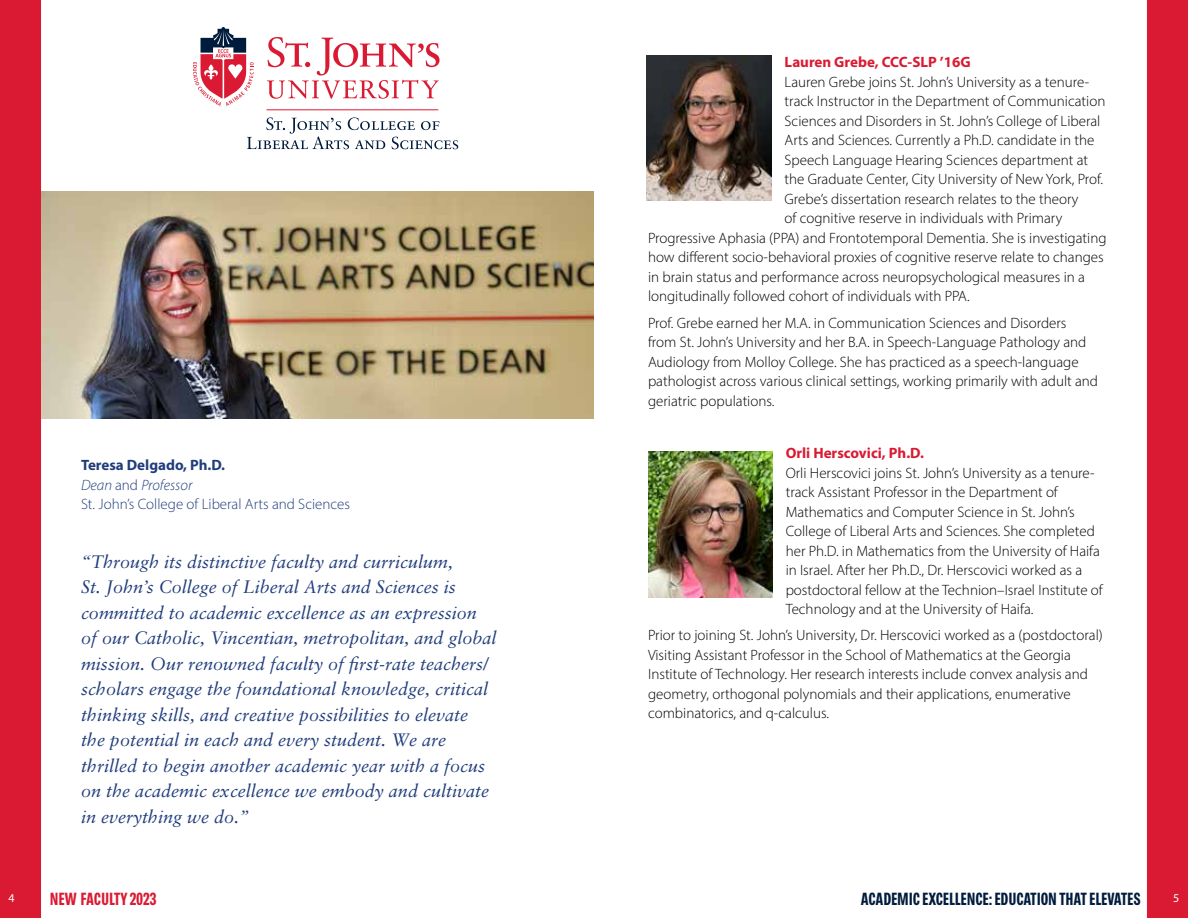
<style>
.page{position:relative;width:1188px;height:918px;background:#fff}
.page>*{position:absolute;margin:0;border:0;box-sizing:border-box;transform-origin:0 0}
.t1{font:italic 18px/25.5px "Sabon LT Pro";color:#203d7c}
.t2{font:18px "Brown Pro Extra Bold Cond";letter-spacing:-.01em;color:#001c3c}
.t3{font:18px "Brown Pro Extra Bold Cond";letter-spacing:-.01em;color:#da1a32}
.t4{font:300 15px/19.5px "Myriad Pro";color:#000}
.t5{font:300 15px/19.5px "Myriad Pro";color:#203d7c}
.t6{font:700 15px "Myriad Pro";color:#da1a32}
.t7{font:12px "Myriad Pro";color:#fff}
.s1{font-weight:700}
.s2{font-style:italic}
</style>
<div class="page">
<div style="left:0;top:0;width:41px;height:918px;background:#da1a32"></div>
<div style="left:1147px;top:0;width:41px;height:918px;background:#da1a32"></div>
<svg style="left:193px;top:27px;width:61px;height:79px"></svg>
<svg style="left:267px;top:37px;width:173px;height:62px"></svg>
<svg style="left:247px;top:117px;width:211px;height:32px"></svg>
<hr style="left:267px;top:109px;width:171px;height:1px;background:#da1a32">
<img style="left:41px;top:191px;width:553px;height:227px">
<img style="left:647px;top:55px;width:124px;height:146px">
<img style="left:648px;top:451px;width:124px;height:146px">
<p class="t5" style="left:81px;top:455px;width:271px"><span class="s1">Teresa Delgado, Ph.D.<br></span><span class="s2">Dean</span> and <span class="s2">Professor<br></span>St. John’s College of Liberal Arts and Sciences</p>
<p class="t1" style="left:81px;top:548px;width:417px">“Through its distinctive faculty and curriculum,<br>St. John’s College of Liberal Arts and Sciences is committed to academic excellence as an expression of our Catholic, Vincentian, metropolitan, and global mission. Our renowned faculty of first-rate teachers/ scholars engage the foundational knowledge, critical thinking skills, and creative possibilities to elevate the potential in each and every student. We are thrilled to begin another academic year with a focus on the academic excellence we embody and cultivate in everything we do.”</p>
<p class="t6" style="left:785px;top:53px;width:188px">Lauren Grebe, CCC-SLP ’16G</p>
<p class="t4" style="left:785px;top:72px;width:306px">Lauren Grebe joins St. John’s University as a tenure-</p>
<p class="t4" style="left:785px;top:92px;width:322px">track Instructor in the Department of Communication</p>
<p class="t4" style="left:785px;top:111px;width:317px">Sciences and Disorders in St. John’s College of Liberal</p>
<p class="t4" style="left:785px;top:131px;width:311px">Arts and Sciences. Currently a Ph.D. candidate in the</p>
<p class="t4" style="left:785px;top:150px;width:305px">Speech Language Hearing Sciences department at</p>
<p class="t4" style="left:785px;top:170px;width:320px">the Graduate Center, City University of New York, Prof.</p>
<p class="t4" style="left:785px;top:189px;width:295px">Grebe’s dissertation research relates to the theory</p>
<p class="t4" style="left:785px;top:209px;width:279px">of cognitive reserve in individuals with Primary</p>
<p class="t4" style="left:648px;top:228px;width:460px">Progressive Aphasia (PPA) and Frontotemporal Dementia. She is investigating</p>
<p class="t4" style="left:648px;top:248px;width:457px">how different socio-behavioral proxies of cognitive reserve relate to changes</p>
<p class="t4" style="left:648px;top:267px;width:439px">in brain status and performance across neuropsychological measures in a</p>
<p class="t4" style="left:648px;top:287px;width:323px">longitudinally followed cohort of individuals with PPA.</p>
<p class="t4" style="left:648px;top:313px;width:452px">Prof. Grebe earned her M.A. in Communication Sciences and Disorders from St. John’s University and her B.A. in Speech-Language Pathology and Audiology from Molloy College. She has practiced as a speech-language pathologist across various clinical settings, working primarily with adult and geriatric populations.</p>
<p class="t6" style="left:786px;top:443px;width:140px">Orli Herscovici, Ph.D.</p>
<p class="t4" style="left:786px;top:463px;width:319px">Orli Herscovici joins St. John’s University as a tenure&shy;track Assistant Professor in the Department of Mathematics and Computer Science in St. John’s College of Liberal Arts and Sciences. She completed her Ph.D. in Mathematics from the University of Haifa in Israel. After her Ph.D., Dr. Herscovici worked as a postdoctoral fellow at the Technion–Israel Institute of Technology and at the University of Haifa.</p>
<p class="t4" style="left:648px;top:626px;width:456px">Prior to joining St. John’s University, Dr. Herscovici worked as a (postdoctoral)<br>Visiting Assistant Professor in the School of Mathematics at the Georgia Institute of Technology. Her research interests include convex analysis and geometry, orthogonal polynomials and their applications, enumerative combinatorics, and q-calculus.</p>
<p class="t7" style="left:9px;top:891px;width:8px">4</p>
<p class="t3" style="left:50px;top:889px;width:108px">NEW FACULTY 2023</p>
<p class="t2" style="left:861px;top:889px;width:282px">ACADEMIC EXCELLENCE: EDUCATION THAT ELEVATES</p>
<p class="t7" style="left:1173px;top:891px;width:8px">5</p>
</div>
